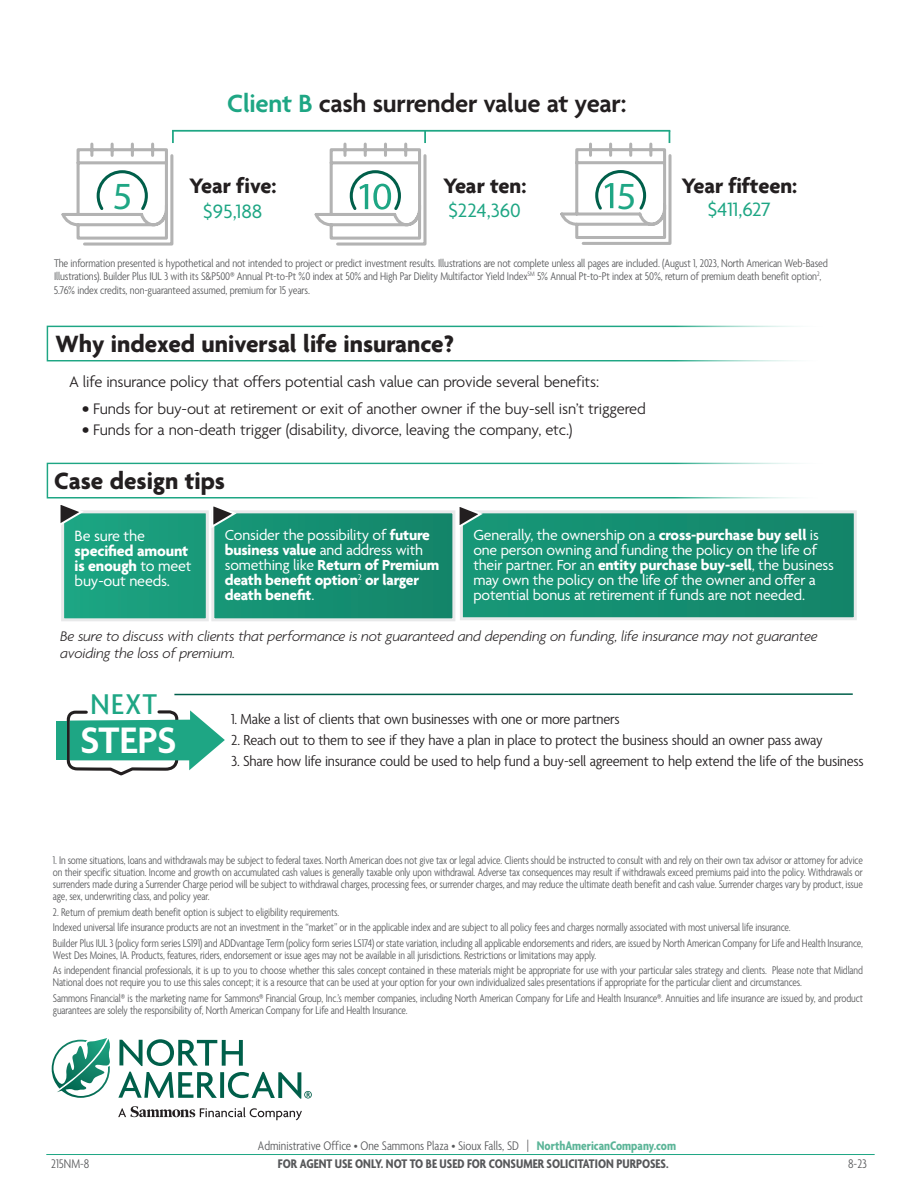
<style>
.page{position:relative;width:918px;height:1188px;background:#fff}
.page>*{position:absolute;margin:0;border:0;box-sizing:border-box;transform-origin:0 0}
.Subhead_2{font:600 39.9px "Agenda";letter-spacing:-.005em;color:#fff}
.t1{font:38.55px "Myriad Pro";color:#1ea684}
.Subhead_2-2{font:500 condensed 30.9px "Agenda";color:#1ea684;scale:1.1 1}
.Body_Copy{font:600 27px "Agenda";letter-spacing:-.01em;color:#231f20}
.Subhead_1{font:700 25.5px "Agenda";color:#231f20}
.t2{font:700 22.65px "Agenda";letter-spacing:-.005em;color:#231f20}
.t3{font:20.85px "Agenda";color:#1ea684}
.Subhead_1-2{font:300 16.5px "Agenda";letter-spacing:-.01em;color:#231f20}
.t4{font:16.2px/15px "Agenda";letter-spacing:-.01em;color:#fff}
.Bullet_1{font:300 condensed 15.75px "Agenda";letter-spacing:-.01em;color:#231f20;scale:1.11 1}
.t5{font:15.75px/15px "Agenda";letter-spacing:-.01em;color:#fff}
.t6{font:700 15.75px/15px "Agenda";letter-spacing:-.01em;color:#fff}
.Body_Copy-2{font:italic 300 15px/16.5px "Agenda";letter-spacing:-.01em;color:#231f20}
.t7{font:300 condensed 13.5px "Agenda";color:#57585a}
.t8{font:700 condensed 13.5px "Agenda";color:#57585a}
.Footnotes_-Black{font:300 condensed 12px/12px "Agenda";letter-spacing:-.01em;color:#57585a;scale:.95 1}
.Body_Copy-3{font:300 condensed 12px/13.5px "Agenda";letter-spacing:-.01em;color:#57585a}
.s1{color:#1ea684}
.s2{font-weight:600;font-size:18px}
.s3{font-weight:700}
.s4{font-weight:400}
.s5{font-weight:700;color:#5cb598}
</style>
<div class="page">
<hr style="left:46px;top:1154px;width:829px;height:1px;background:#1ea684">
<svg style="left:119px;top:1039px;width:124px;height:27px"></svg>
<svg style="left:118px;top:1072px;width:99px;height:26px"></svg>
<svg style="left:220px;top:1072px;width:4px;height:26px"></svg>
<svg style="left:52px;top:1038px;width:58px;height:60px"></svg>
<svg style="left:118px;top:1106px;width:184px;height:14px"></svg>
<svg style="left:228px;top:1072px;width:84px;height:27px"></svg>
<hr style="left:174px;top:693px;width:679px;height:2px;background:#005f4a">
<div style="left:47px;top:326px;width:786px;height:36px;border:2px solid #1ea684"></div>
<div style="left:47px;top:463px;width:786px;height:36px;border:2px solid #1ea684"></div>
<svg style="left:66px;top:710px;width:159px;height:66px"></svg>
<div style="left:57px;top:721px;width:10px;height:39px;background:#1ea684"></div>
<svg style="left:61px;top:132px;width:113px;height:114px"></svg>
<svg style="left:560px;top:131px;width:112px;height:114px"></svg>
<hr style="left:172px;top:130px;width:498px;height:2px;background:#1ea684">
<svg style="left:312px;top:131px;width:116px;height:115px"></svg>
<div style="left:63px;top:512px;width:144px;height:108px;background:#1b9f7e"></div>
<div style="left:61px;top:510px;width:148px;height:111px;border:3px solid #e8e9ea"></div>
<div style="left:213px;top:512px;width:241px;height:108px;background:#158d70"></div>
<div style="left:211px;top:510px;width:244px;height:111px;border:3px solid #e8e9ea"></div>
<svg style="left:60px;top:505px;width:26px;height:23px"></svg>
<svg style="left:211px;top:506px;width:28px;height:24px"></svg>
<div style="left:461px;top:512px;width:394px;height:107px;background:#158d70"></div>
<div style="left:460px;top:510px;width:397px;height:110px;border:3px solid #e8e9ea"></div>
<svg style="left:459px;top:507px;width:26px;height:23px"></svg>
<p class="Body_Copy" style="left:227px;top:89px;width:401px"><span class="s1">Client B</span> cash surrender value at year:</p>
<p class="t2" style="left:189px;top:173px;width:89px">Year f ive:</p>
<p class="t3" style="left:203px;top:200px;width:61px">$95,188</p>
<p class="t2" style="left:443px;top:173px;width:85px">Year ten:</p>
<p class="t3" style="left:448px;top:199px;width:74px">$224,360</p>
<h2 class="t1" style="left:113px;top:172px;width:21px">5</h2>
<h2 class="t1" style="left:617px;top:172px;width:21px">5</h2>
<p class="t2" style="left:682px;top:173px;width:117px">Year f ifteen:</p>
<p class="t3" style="left:708px;top:198px;width:65px">$411,627</p>
<p class="Body_Copy-3" style="left:54px;top:257px;width:776px">The information presented is hypothetical and not intended to project or predict investment results. Illustrations are not complete unless all pages are included. (August 1, 2023, North American Web-Based<br>Illustrations). Builder Plus IUL 3 with its S&amp;P500® Annual Pt-to-Pt %0 index at 50% and High Par Dielity Multifactor Yield Index<sup>SM</sup> 5% Annual Pt-to-Pt index at 50%, return of premium death benefit option<sup>2</sup>,<br>5.76% index credits, non-guaranteed assumed, premium for 15 years.</p>
<p class="Subhead_1" style="left:56px;top:330px;width:400px">Why indexed universal life insurance?</p>
<p class="Subhead_1-2" style="left:69px;top:373px;width:532px">A life insurance policy that offers potential cash value can provide several benefits:</p>
<p class="Subhead_1-2" style="left:82px;top:400px;width:565px"><span class="s2">•</span> Funds for buy-out at retirement or exit of another owner if the buy-sell isn’t triggered</p>
<p class="Subhead_1-2" style="left:82px;top:421px;width:492px"><span class="s2">•</span> Funds for a non-death trigger (disability, divorce, leaving the company, etc.)</p>
<p class="Subhead_1" style="left:54px;top:467px;width:172px">Case design tips</p>
<p class="t4" style="left:75px;top:530px;width:118px">Be sure the <span class="s3">specified amount is enough</span> to meet buy-out needs.</p>
<p class="t6" style="left:225px;top:529px;width:216px"><span class="s4">Consider the possibility of</span> future business value <span class="s4">and address with something like</span> Return of Premium death benefit option<sup>2</sup> or larger death benefit<span class="s4">.</span></p>
<p class="t5" style="left:473px;top:529px;width:362px">Generally, the ownership on a <span class="s3">cross-purchase buy sell</span> is one person owning and funding the policy on the life of their partner. For an <span class="s3">entity purchase buy-sell</span>, the business may own the policy on the life of the owner and offer a potential bonus at retirement if funds are not needed.</p>
<p class="Body_Copy-2" style="left:60px;top:628px;width:759px">Be sure to discuss with clients that performance is not guaranteed and depending on funding, life insurance may not guarantee avoiding the loss of premium.</p>
<p class="Subhead_2-2" style="left:91px;top:687px;width:62px">NEXT</p>
<p class="Subhead_2" style="left:80px;top:719px;width:98px">STEPS</p>
<p class="Bullet_1" style="left:231px;top:711px;width:352px">1. Make a list of clients that own businesses with one or more partners</p>
<p class="Bullet_1" style="left:231px;top:732px;width:535px">2. Reach out to them to see if they have a plan in place to protect the business should an owner pass away</p>
<p class="Bullet_1" style="left:231px;top:753px;width:572px">3. Share how life insurance could be used to help fund a buy-sell agreement to help extend the life of the business</p>
<p class="Footnotes_-Black" style="left:53px;top:855px;width:854px;text-align:justify">1. In some situations, loans and withdrawals may be subject to federal taxes. North American does not give tax or legal advice. Clients should be instructed to consult with and rely on their own tax advisor or attorney for advice on their specific situation. Income and growth on accumulated cash values is generally taxable only upon withdrawal. Adverse tax consequences may result if withdrawals exceed premiums paid into the policy. Withdrawals or surrenders made during a Surrender Charge period will be subject to withdrawal charges, processing fees, or surrender charges, and may reduce the ultimate death benefit and cash value. Surrender charges vary by product, issue age, sex, underwriting class, and policy year.</p>
<p class="Footnotes_-Black" style="left:53px;top:906px;width:303px">2. Return of premium death benefit option is subject to eligibility requirements.</p>
<p class="Footnotes_-Black" style="left:53px;top:922px;width:778px">Indexed universal life insurance products are not an investment in the “market” or in the applicable index and are subject to all policy fees and charges normally associated with most universal life insurance.</p>
<p class="Footnotes_-Black" style="left:53px;top:937px;width:854px">Builder Plus IUL 3 (policy form series LS191) and ADDvantage Term (policy form series LS174) or state variation, including all applicable endorsements and riders, are issued by North American Company for Life and Health Insurance,<br>West Des Moines, IA. Products, features, riders, endorsement or issue ages may not be available in all jurisdictions. Restrictions or limitations may apply.</p>
<p class="Footnotes_-Black" style="left:53px;top:965px;width:854px">As independent financial professionals, it is up to you to choose whether this sales concept contained in these materials might be appropriate for use with your particular sales strategy and clients. Please note that Midland<br>National does not require you to use this sales concept; it is a resource that can be used at your option for your own individualized sales presentations if appropriate for the particular client and circumstances.</p>
<p class="Footnotes_-Black" style="left:53px;top:992px;width:854px">Sammons Financial® is the marketing name for Sammons® Financial Group, Inc.’s member companies, including North American Company for Life and Health Insurance®. Annuities and life insurance are issued by, and product guarantees are solely the responsibility of, North American Company for Life and Health Insurance.</p>
<p class="t7" style="left:258px;top:1139px;width:420px">Administrative Office • One Sammons Plaza • Sioux Falls, SD | <span class="s5">NorthAmericanCompany.com</span></p>
<p class="t7" style="left:51px;top:1157px;width:40px">215NM-8</p>
<p class="t8" style="left:278px;top:1157px;width:392px">FOR AGENT USE ONLY. NOT TO BE USED FOR CONSUMER SOLICITATION PURPOSES.</p>
<p class="t7" style="left:848px;top:1157px;width:20px">8-23</p>
</div>
